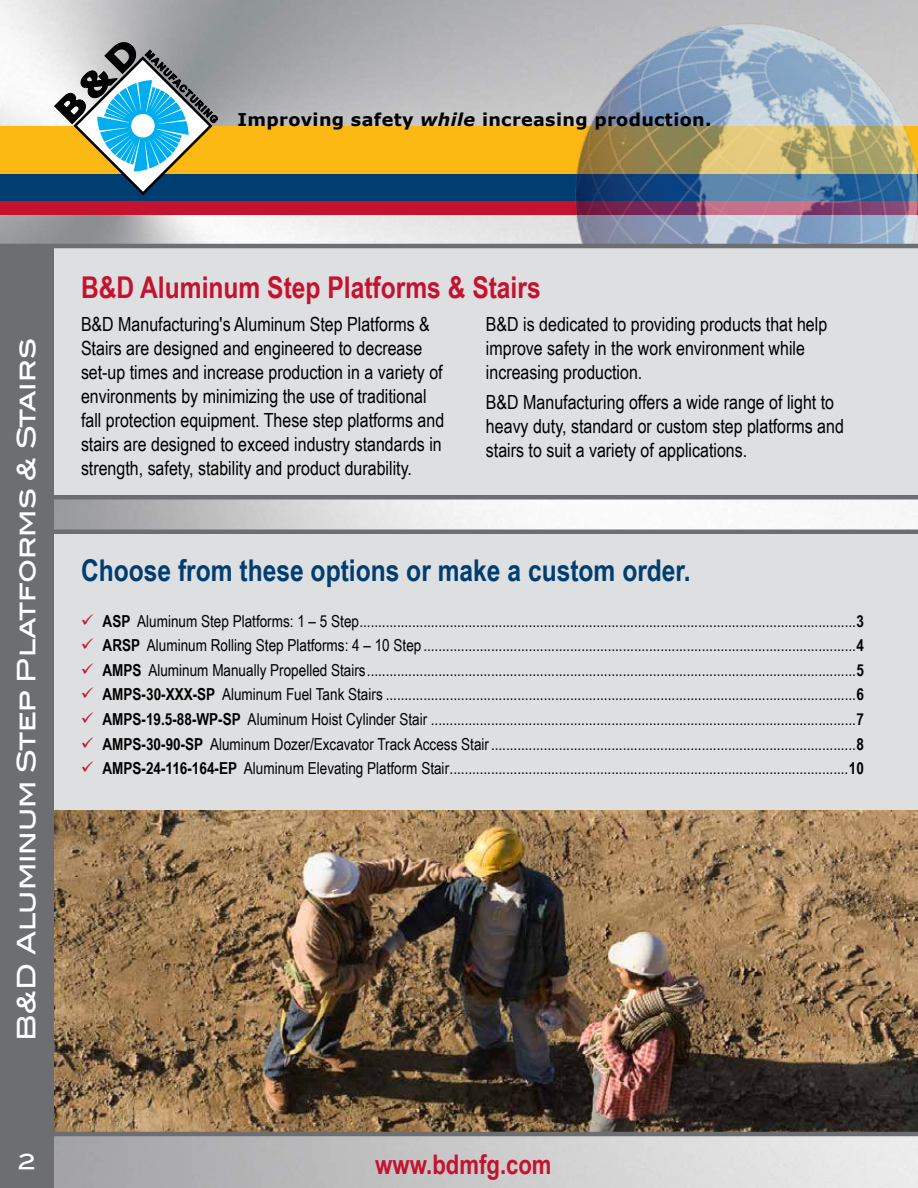
<style>
.page{position:relative;width:918px;height:1188px;background:#fff}
.page>*{position:absolute;margin:0;border:0;box-sizing:border-box;transform-origin:0 0}
.t1{font:700 30px "Arial Narrow";color:#003d71}
.t2{font:700 30px "Arial Narrow";color:#c4122f}
.t3{font:500 30px "Blair ITC";color:#fff}
.t4{font:700 27px "Arial Narrow";color:#c4122f}
.t5{font:500 25.5px "Blair ITC";color:#fff}
.t6{font:21px "Blair Md ITCTT Medium";color:#fff}
.t7{font:19.5px/24px "Arial Narrow";color:#000}
.t8{font:700 17.7px "Verdana";letter-spacing:.02em;color:#000}
.t9{font:16.5px/24.5px "Arial Narrow";color:#000;text-align:justify}
.s1{font-style:italic}
.s2{font-weight:700}
</style>
<div class="page">
<div style="left:0;top:201px;width:918px;height:14px;background:#c4122f"></div>
<div style="left:0;top:126px;width:918px;height:54px;background:#fdb913"></div>
<div style="left:0;top:175px;width:918px;height:26px;background:#003d71"></div>
<div style="left:0;top:244px;width:54px;height:944px;background:#6d6e71"></div>
<svg style="left:54px;top:42px;width:164px;height:153px"></svg>
<img style="left:565px;top:19px;width:353px;height:225px">
<div style="left:54px;top:246px;width:864px;height:251px;background:#dedfe0"></div>
<div style="left:54px;top:532px;width:864px;height:603px;background:#dedfe0"></div>
<img style="left:54px;top:810px;width:864px;height:322px">
<hr style="left:0;top:244px;width:918px;height:4px;background:#6d6e71">
<hr style="left:54px;top:1132px;width:864px;height:4px;background:#6d6e71">
<div style="left:54px;top:495px;width:864px;height:5px;background:#6d6e71"></div>
<hr style="left:54px;top:530px;width:864px;height:4px;background:#6d6e71">
<p class="t8" style="left:238px;top:107px;width:475px">Improving safety <span class="s1">while</span> increasing production.</p>
<h3 class="t5" style="left:11px;top:1041px;width:704px;rotate:-90deg">B&amp;D Aluminum Step Platforms &amp; Stairs</h3>
<h1 class="t3" style="left:10px;top:841px;width:333px;rotate:-90deg">Brochure Title</h1>
<h1 class="t2" style="left:81px;top:270px;width:461px">B&amp;D Aluminum Step Platforms &amp; Stairs</h1>
<p class="t7" style="left:81px;top:313px;width:365px">B&amp;D Manufacturing's Aluminum Step Platforms &amp; Stairs are designed and engineered to decrease set-up times and increase production in a variety of environments by minimizing the use of traditional fall protection equipment. These step platforms and stairs are designed to exceed industry standards in strength, safety, stability and product durability.</p>
<p class="t7" style="left:486px;top:313px;width:343px">B&amp;D is dedicated to providing products that help improve safety in the work environment while increasing production.</p>
<p class="t7" style="left:486px;top:390px;width:359px">B&amp;D Manufacturing offers a wide range of light to heavy duty, standard or custom step platforms and stairs to suit a variety of applications.</p>
<h1 class="t1" style="left:81px;top:553px;width:611px">Choose from these options or make a custom order.</h1>
<p class="t9" style="left:103px;top:609px;width:763px"><span class="s2">ASP</span> Aluminum Step Platforms: 1 – 5 Step....................................................................................................................................<span class="s2">3<br>ARSP</span> Aluminum Rolling Step Platforms: 4 – 10 Step ...................................................................................................................<span class="s2">4<br>AMPS</span> Aluminum Manually Propelled Stairs..................................................................................................................................<span class="s2">5<br>AMPS-30-XXX-SP</span> Aluminum Fuel Tank Stairs .............................................................................................................................<span class="s2">6<br>AMPS-19.5-88-WP-SP</span> Aluminum Hoist Cylinder Stair .................................................................................................................<span class="s2">7<br>AMPS-30-90-SP</span> Aluminum Dozer/Excavator Track Access Stair.................................................................................................<span class="s2">8<br>AMPS-24-116-164-EP</span> Aluminum Elevating Platform Stair..........................................................................................................<span class="s2">10</span></p>
<p class="t6" style="left:18px;top:1144px;width:19px">2</p>
<h2 class="t4" style="left:375px;top:1149px;width:178px">www.bdmfg.com</h2>
</div>
